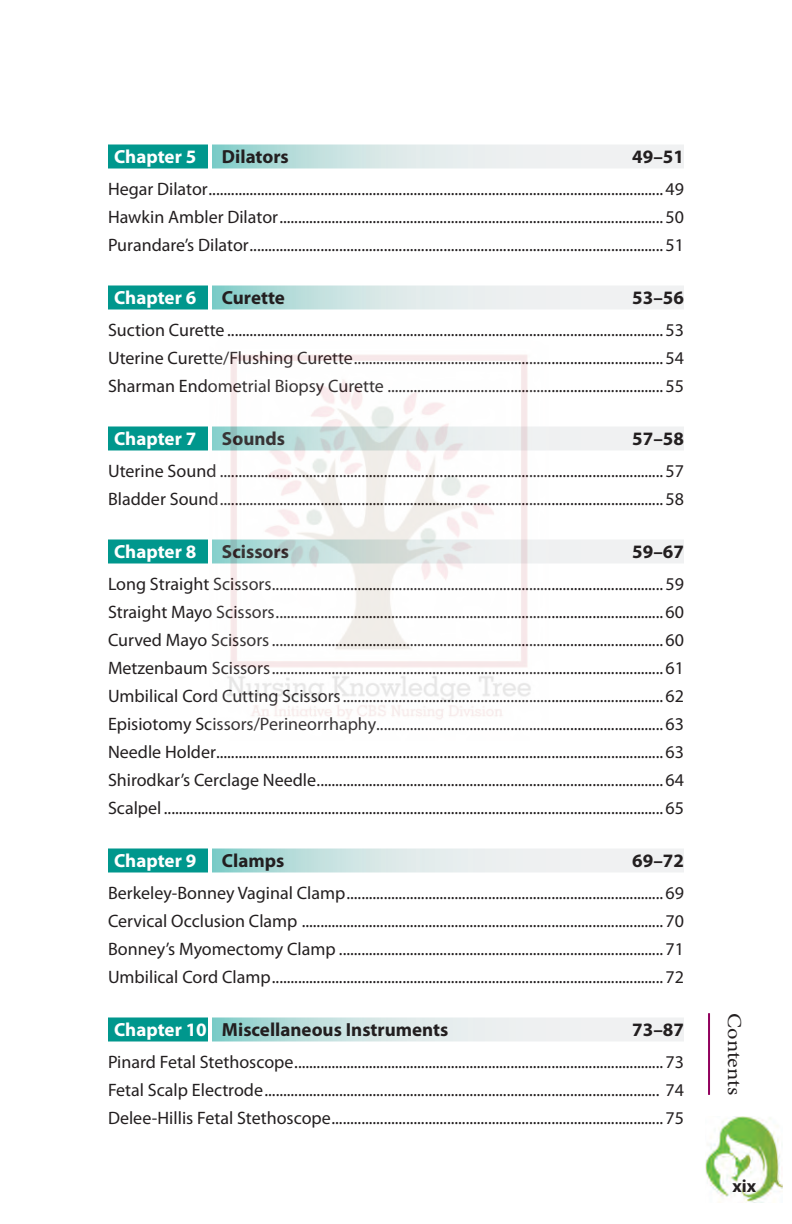
<style>
.page{position:relative;width:792px;height:1224px;background:#fff}
.page>*{position:absolute;margin:0;border:0;box-sizing:border-box;transform-origin:0 0}
.t1{font:19.8px "Minion Pro";letter-spacing:-.005em;color:#231f20;scale:1.14 1}
.Cont-head{font:700 19px "Myriad Pro";color:#231f20}
.Cont-head-2{font:700 19px "Myriad Pro";color:#fff}
.Cont-txt{font:18px "Myriad Pro";color:#231f20}
.t2{font:700 18px "Myriad Pro";color:#231f20}
.s1{color:#fff}
</style>
<div class="page">
<img style="left:706px;top:1116px;width:77px;height:87px">
<hr style="left:708px;top:1013px;width:2px;height:82px;background:#91015d">
<svg style="left:212px;top:145px;width:472px;height:24px"></svg>
<div style="left:108px;top:145px;width:100px;height:24px;background:#00978d"></div>
<svg style="left:212px;top:286px;width:472px;height:24px"></svg>
<div style="left:108px;top:286px;width:100px;height:24px;background:#00978d"></div>
<div style="left:212px;top:427px;width:472px;height:24px;background:#f0f1f2"></div>
<div style="left:108px;top:427px;width:100px;height:24px;background:#00978d"></div>
<div style="left:212px;top:540px;width:472px;height:24px;background:#f0f1f2"></div>
<div style="left:108px;top:540px;width:100px;height:24px;background:#00978d"></div>
<svg style="left:212px;top:849px;width:472px;height:24px"></svg>
<div style="left:108px;top:849px;width:100px;height:24px;background:#00978d"></div>
<svg style="left:212px;top:1018px;width:472px;height:24px"></svg>
<div style="left:108px;top:1018px;width:100px;height:24px;background:#00978d"></div>
<img style="left:212px;top:354px;width:319px;height:366px">
<p class="Cont-head-2" style="left:114px;top:144px;width:84px">Chapter 5</p>
<p class="Cont-head" style="left:222px;top:144px;width:68px">Dilators</p>
<p class="Cont-head" style="left:632px;top:144px;width:53px">49–51</p>
<p class="Cont-txt" style="left:108px;top:177px;width:578px">Hegar Dilator.......................................................................................................................... 49</p>
<p class="Cont-txt" style="left:108px;top:205px;width:578px">Hawkin Ambler Dilator....................................................................................................... 50</p>
<p class="Cont-txt" style="left:108px;top:233px;width:578px">Purandare’s Dilator............................................................................................................... 51</p>
<p class="Cont-head-2" style="left:114px;top:285px;width:84px">Chapter 6</p>
<p class="Cont-head" style="left:222px;top:285px;width:64px">Curette</p>
<p class="Cont-head" style="left:632px;top:285px;width:53px">53–56</p>
<p class="Cont-txt" style="left:108px;top:318px;width:578px">Suction Curette ..................................................................................................................... 53</p>
<p class="Cont-txt" style="left:108px;top:346px;width:578px">Uterine Curette/Flushing Curette................................................................................... 54</p>
<p class="Cont-txt" style="left:108px;top:374px;width:578px">Sharman Endometrial Biopsy Curette .......................................................................... 55</p>
<p class="Cont-head-2" style="left:114px;top:426px;width:84px">Chapter 7</p>
<p class="Cont-head" style="left:222px;top:426px;width:65px">Sounds</p>
<p class="Cont-head" style="left:632px;top:426px;width:53px">57–58</p>
<p class="Cont-txt" style="left:108px;top:459px;width:578px">Uterine Sound ....................................................................................................................... 57</p>
<p class="Cont-txt" style="left:108px;top:487px;width:578px">Bladder Sound....................................................................................................................... 58</p>
<p class="Cont-head-2" style="left:114px;top:539px;width:84px">Chapter 8</p>
<p class="Cont-head" style="left:222px;top:539px;width:69px">Scissors</p>
<p class="Cont-head" style="left:632px;top:539px;width:53px">59–67</p>
<p class="Cont-txt" style="left:108px;top:572px;width:578px">Long Straight Scissors......................................................................................................... 59</p>
<p class="Cont-txt" style="left:108px;top:600px;width:578px">Straight Mayo Scissors........................................................................................................ 60</p>
<p class="Cont-txt" style="left:108px;top:628px;width:578px">Curved Mayo Scissors......................................................................................................... 60</p>
<p class="Cont-txt" style="left:108px;top:656px;width:578px">Metzenbaum Scissors......................................................................................................... 61</p>
<p class="Cont-txt" style="left:108px;top:684px;width:578px">Umbilical Cord Cutting Scissors...................................................................................... 62</p>
<p class="Cont-txt" style="left:108px;top:712px;width:578px">Episiotomy Scissors/Perineorrhaphy............................................................................. 63</p>
<p class="Cont-txt" style="left:108px;top:740px;width:578px">Needle Holder........................................................................................................................ 63</p>
<p class="Cont-txt" style="left:108px;top:768px;width:578px">Shirodkar’s Cerclage Needle............................................................................................. 64</p>
<p class="Cont-txt" style="left:108px;top:796px;width:578px">Scalpel ...................................................................................................................................... 65</p>
<p class="Cont-head-2" style="left:114px;top:848px;width:84px">Chapter 9</p>
<p class="Cont-head" style="left:222px;top:848px;width:64px">Clamps</p>
<p class="Cont-head" style="left:632px;top:848px;width:53px">69–72</p>
<p class="Cont-txt" style="left:108px;top:881px;width:578px">Berkeley-Bonney Vaginal Clamp..................................................................................... 69</p>
<p class="Cont-txt" style="left:108px;top:909px;width:578px">Cervical Occlusion Clamp ................................................................................................. 70</p>
<p class="Cont-txt" style="left:108px;top:937px;width:578px">Bonney’s Myomectomy Clamp ....................................................................................... 71</p>
<p class="Cont-txt" style="left:108px;top:965px;width:578px">Umbilical Cord Clamp......................................................................................................... 72</p>
<p class="Cont-head" style="left:114px;top:1017px;width:336px"><span class="s1">Chapter 10</span> Miscellaneous Instruments</p>
<p class="Cont-head" style="left:632px;top:1017px;width:53px">73–87</p>
<p class="Cont-txt" style="left:108px;top:1050px;width:578px">Pinard Fetal Stethoscope................................................................................................... 73</p>
<p class="Cont-txt" style="left:108px;top:1078px;width:578px">Fetal Scalp Electrode.......................................................................................................... 74</p>
<p class="Cont-txt" style="left:108px;top:1106px;width:577px">Delee-Hillis Fetal Stethoscope......................................................................................... 75</p>
<p class="t1" style="left:748px;top:1013px;width:73px;rotate:90deg">Contents</p>
<p class="t2" style="left:732px;top:1174px;width:25px">xix</p>
</div>
